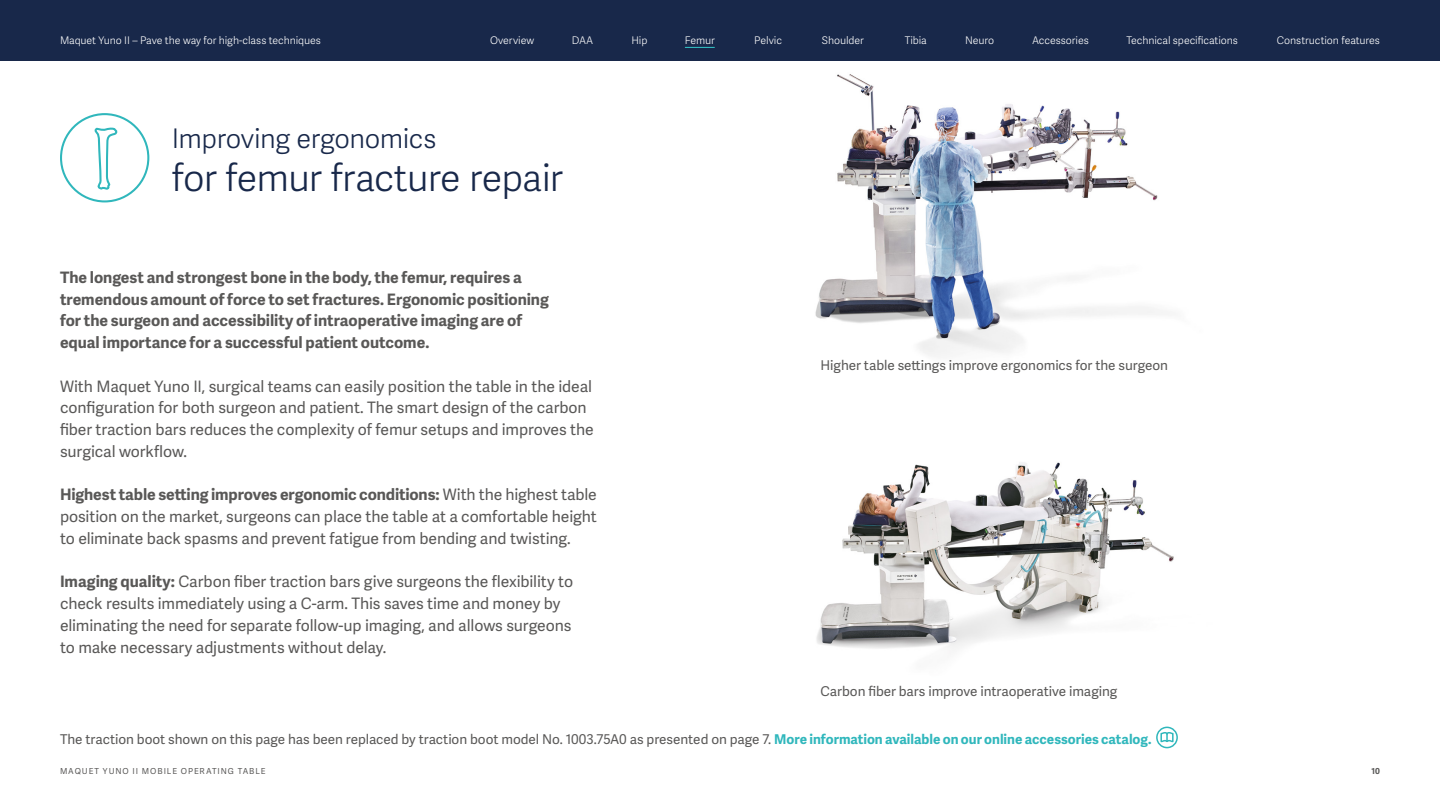
<style>
.page{position:relative;width:1440px;height:810px;background:#fff}
.page>*{position:absolute;margin:0;border:0;box-sizing:border-box;transform-origin:0 0}
.QSG_Heading_Adelle_S{font:300 37.5px "Adelle Sans";letter-spacing:-.02em;color:#18284a}
.QSG_Sub-heading_Adel{font:300 27px "Adelle Sans";letter-spacing:-.015em;color:#18284a}
.QSG_Body_copy_Adelle{font:15.75px/21.8px "Adelle Sans";letter-spacing:-.005em;color:#595857}
.QSG_Body_copy_Adelle-2{font:700 15.75px/21.8px "Adelle Sans";color:#595857}
.QSG_Caption_Adelle_S{font:13.5px "Adelle Sans";letter-spacing:-.005em;color:#595857}
.QSG_Navi_Pages_Adell{font:300 10.5px "Adelle Sans";letter-spacing:-.01em;color:#fff}
.t1{font:8.25px "Adelle Sans";letter-spacing:.11em;color:#595857}
.t2{font:700 8.25px "Adelle Sans";color:#595857}
.s1{font-weight:700}
.s2{font-weight:700;color:#30b7bc}
</style>
<div class="page">
<img style="left:815px;top:74px;width:348px;height:282px">
<img style="left:816px;top:462px;width:358px;height:187px">
<div style="left:0;top:0;width:1440px;height:61px;background:#18284a"></div>
<div style="left:60px;top:113px;width:89px;height:89px;border:2px solid #30b7bc;border-radius:50%"></div>
<svg style="left:94px;top:127px;width:24px;height:63px"></svg>
<div style="left:1156px;top:727px;width:22px;height:21px;border:2px solid #30b7bc;border-radius:50%"></div>
<svg style="left:1160px;top:731px;width:14px;height:12px"></svg>
<hr style="left:685px;top:47px;width:30px;height:1px;background:#30b7bc">
<p class="QSG_Navi_Pages_Adell" style="left:60px;top:34px;width:262px">Maquet Yuno II – Pave the way for high-class techniques</p>
<p class="QSG_Navi_Pages_Adell" style="left:490px;top:34px;width:46px">Overview</p>
<p class="QSG_Navi_Pages_Adell" style="left:572px;top:34px;width:23px">DAA</p>
<p class="QSG_Navi_Pages_Adell" style="left:632px;top:34px;width:17px">Hip</p>
<p class="QSG_Navi_Pages_Adell" style="left:685px;top:34px;width:31px">Femur</p>
<p class="QSG_Navi_Pages_Adell" style="left:754px;top:34px;width:29px">Pelvic</p>
<p class="QSG_Navi_Pages_Adell" style="left:822px;top:34px;width:43px">Shoulder</p>
<p class="QSG_Navi_Pages_Adell" style="left:905px;top:34px;width:24px">Tibia</p>
<p class="QSG_Navi_Pages_Adell" style="left:965px;top:34px;width:30px">Neuro</p>
<p class="QSG_Navi_Pages_Adell" style="left:1032px;top:34px;width:58px">Accessories</p>
<p class="QSG_Navi_Pages_Adell" style="left:1126px;top:34px;width:113px">Technical specifications</p>
<p class="QSG_Navi_Pages_Adell" style="left:1277px;top:34px;width:105px">Construction features</p>
<p class="QSG_Sub-heading_Adel" style="left:172px;top:123px;width:266px">Improving ergonomics</p>
<p class="QSG_Heading_Adelle_S" style="left:172px;top:156px;width:393px">for femur fracture repair</p>
<p class="QSG_Body_copy_Adelle-2" style="left:60px;top:266px;width:490px">The longest and strongest bone in the body, the femur, requires a tremendous amount of force to set fractures. Ergonomic positioning for the surgeon and accessibility of intraoperative imaging are of equal importance for a successful patient outcome.</p>
<p class="QSG_Body_copy_Adelle" style="left:60px;top:375px;width:535px">With Maquet Yuno II, surgical teams can easily position the table in the ideal configuration for both surgeon and patient. The smart design of the carbon fiber traction bars reduces the complexity of femur setups and improves the surgical workflow.</p>
<p class="QSG_Body_copy_Adelle" style="left:60px;top:483px;width:538px;text-align:justify"><span class="s1">Highest table setting improves ergonomic conditions:</span> With the highest table position on the market, surgeons can place the table at a comfortable height to eliminate back spasms and prevent fatigue from bending and twisting.</p>
<p class="QSG_Body_copy_Adelle" style="left:60px;top:570px;width:515px"><span class="s1">Imaging quality:</span> Carbon fiber traction bars give surgeons the flexibility to check results immediately using a C-arm. This saves time and money by eliminating the need for separate follow-up imaging, and allows surgeons to make necessary adjustments without delay.</p>
<p class="QSG_Caption_Adelle_S" style="left:821px;top:355px;width:349px">Higher table settings improve ergonomics for the surgeon</p>
<p class="QSG_Caption_Adelle_S" style="left:821px;top:682px;width:298px">Carbon fiber bars improve intraoperative imaging</p>
<p class="QSG_Caption_Adelle_S" style="left:60px;top:729px;width:1093px">The traction boot shown on this page has been replaced by traction boot model No. 1003.75A0 as presented on page 7. <span class="s2">More information available on our online accessories catalog.</span></p>
<p class="t1" style="left:60px;top:765px;width:207px">MAQUET YUNO II MOBILE OPERATING TABLE</p>
<p class="t2" style="left:1372px;top:765px;width:10px">10</p>
</div>
